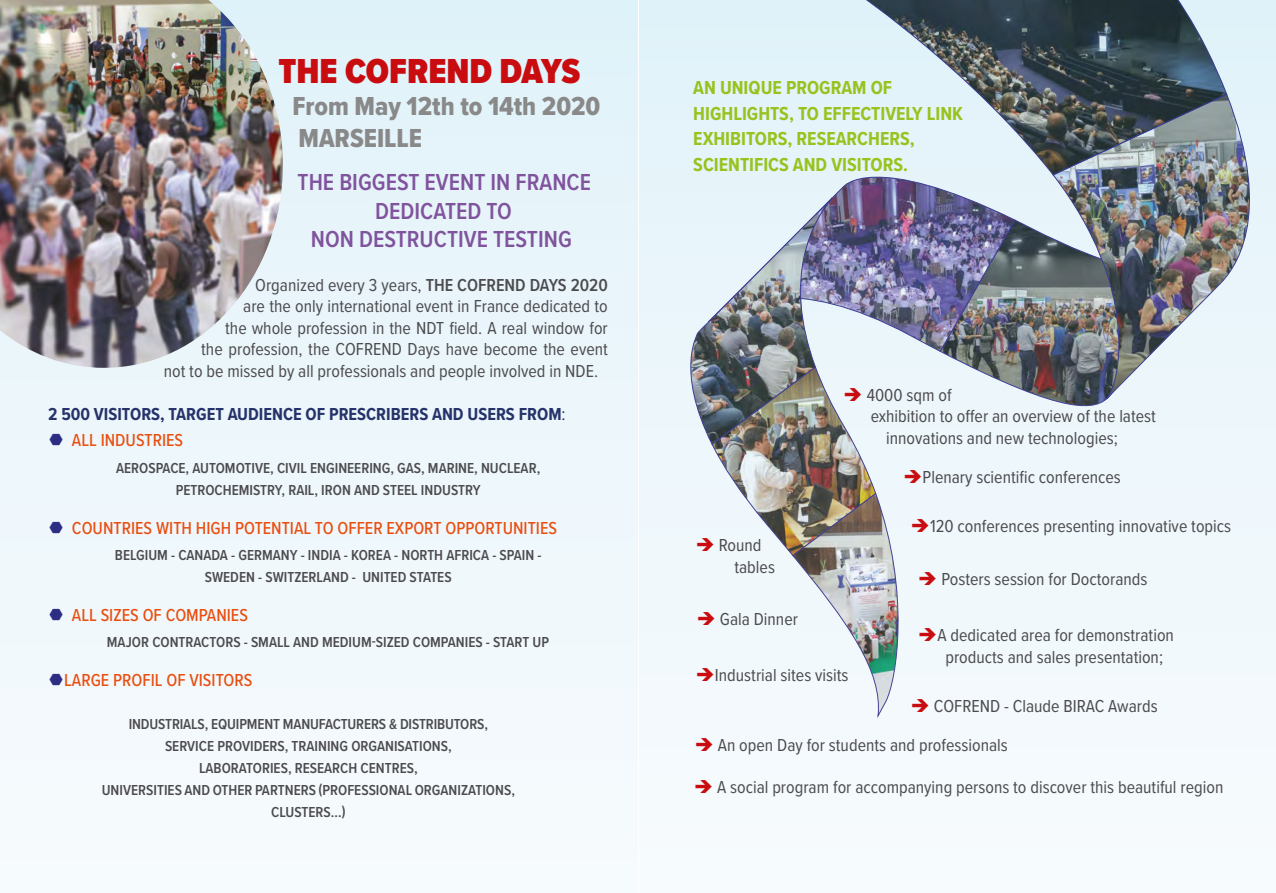
<style>
.page{position:relative;width:1276px;height:893px;background:#fff}
.page>*{position:absolute;margin:0;border:0;box-sizing:border-box;transform-origin:0 0}
.t1{font:900 36px "Proxima Nova Cond";color:#c90c0f}
.t2{font:27px/32.4px "Proxima Nova Cond Extrabld";color:#8a8989}
.t3{font:600 24px/28.8px "Proxima Nova Cond";color:#80539d;text-align:center}
.t4{font:700 19.5px/25.5px "Proxima Nova Cond";color:#98c21d}
.t5{font:18px/21.6px "Proxima Nova Cond";color:#4c4b4e}
.t6{font:500 18px "Proxima Nova Cond";color:#e94e0f}
.t7{font:700 18px/25.8px "Proxima Nova Cond";color:#26336a}
.t8{font:600 15px/22px "Proxima Nova Cond";color:#4c4b4e;text-align:center}
.s1{font-weight:600}
.s2{font-weight:400}
.s3{font-weight:500;color:#e94e0f}
.s4{color:#c90c0f}
</style>
<div class="page">
<div style="left:0;top:0;width:638px;height:893px;background:linear-gradient(to right,#f2f9fc,#ebf6fb)"></div>
<img style="left:0;top:0;width:283px;height:368px">
<img style="left:639px;top:0;width:637px;height:774px">
<svg style="left:50px;top:434px;width:13px;height:11px"></svg>
<svg style="left:50px;top:521px;width:13px;height:12px"></svg>
<svg style="left:50px;top:609px;width:13px;height:11px"></svg>
<svg style="left:50px;top:674px;width:13px;height:11px"></svg>
<h1 class="t1" style="left:278px;top:44px;width:303px">THE COFREND DAYS</h1>
<h2 class="t2" style="left:292px;top:89px;width:309px">From May 12th to 14th 2020<br>MARSEILLE</h2>
<h3 class="t3" style="left:297px;top:167px;width:295px">THE BIGGEST EVENT IN FRANCE<br>DEDICATED TO<br>NON DESTRUCTIVE TESTING</h3>
<p class="t5" style="left:255px;top:273px;width:354px">Organized every 3 years, <span class="s1">THE COFREND DAYS 2020</span></p>
<p class="t5" style="left:243px;top:295px;width:366px">are the only international event in France dedicated to</p>
<p class="t5" style="left:225px;top:316px;width:384px">the whole profession in the NDT field. A real window for</p>
<p class="t5" style="left:201px;top:338px;width:408px">the profession, the COFREND Days have become the event</p>
<p class="t5" style="left:164px;top:360px;width:436px">not to be missed by all professionals and people involved in NDE.</p>
<p class="t7" style="left:72px;top:401px;width:495px;text-indent:-24px">2 500 VISITORS, TARGET AUDIENCE OF PRESCRIBERS AND USERS FROM<span class="s2">:<br></span><span class="s3">ALL INDUSTRIES</span></p>
<p class="t8" style="left:116px;top:456px;width:426px">AEROSPACE, AUTOMOTIVE, CIVIL ENGINEERING, GAS, MARINE, NUCLEAR,<br>PETROCHEMISTRY, RAIL, IRON AND STEEL INDUSTRY</p>
<p class="t6" style="left:72px;top:514px;width:486px">COUNTRIES WITH HIGH POTENTIAL TO OFFER EXPORT OPPORTUNITIES</p>
<p class="t8" style="left:115px;top:543px;width:428px">BELGIUM - CANADA - GERMANY - INDIA - KOREA - NORTH AFRICA - SPAIN -<br>SWEDEN - SWITZERLAND - UNITED STATES</p>
<p class="t6" style="left:72px;top:602px;width:177px">ALL SIZES OF COMPANIES</p>
<p class="t8" style="left:107px;top:631px;width:444px">MAJOR CONTRACTORS - SMALL AND MEDIUM-SIZED COMPANIES - START UP</p>
<p class="t6" style="left:64px;top:667px;width:190px">LARGE PROFIL OF VISITORS</p>
<p class="t8" style="left:102px;top:712px;width:415px">INDUSTRIALS, EQUIPMENT MANUFACTURERS &amp; DISTRIBUTORS,<br>SERVICE PROVIDERS, TRAINING ORGANISATIONS,<br>LABORATORIES, RESEARCH CENTRES,<br>UNIVERSITIES AND OTHER PARTNERS (PROFESSIONAL ORGANIZATIONS, CLUSTERS…)</p>
<p class="t4" style="left:693px;top:74px;width:271px">AN UNIQUE PROGRAM OF<br>HIGHLIGHTS, TO EFFECTIVELY LINK<br>EXHIBITORS, RESEARCHERS,<br>SCIENTIFICS AND VISITORS.</p>
<p class="t5" style="left:734px;top:534px;width:42px;text-indent:-39px"><span class="s4">➔</span> Round tables</p>
<p class="t5" style="left:697px;top:607px;width:103px"><span class="s4">➔</span> Gala Dinner</p>
<p class="t5" style="left:843px;top:383px;width:109px"><span class="s4">➔</span> 4000 sqm of</p>
<p class="t5" style="left:870px;top:405px;width:287px">exhibition to offer an overview of the latest</p>
<p class="t5" style="left:886px;top:426px;width:233px">innovations and new technologies;</p>
<p class="t5" style="left:903px;top:466px;width:219px"><span class="s4">➔</span>Plenary scientific conferences</p>
<p class="t5" style="left:911px;top:515px;width:322px"><span class="s4">➔</span>120 conferences presenting innovative topics</p>
<p class="t5" style="left:918px;top:568px;width:231px"><span class="s4">➔</span> Posters session for Doctorands</p>
<p class="t5" style="left:945px;top:623px;width:230px;text-indent:-27px"><span class="s4">➔</span>A dedicated area for demonstration products and sales presentation;</p>
<p class="t5" style="left:696px;top:664px;width:154px"><span class="s4">➔</span>Industrial sites visits</p>
<p class="t5" style="left:911px;top:694px;width:248px"><span class="s4">➔</span> COFREND - Claude BIRAC Awards</p>
<p class="t5" style="left:695px;top:733px;width:314px"><span class="s4">➔</span> An open Day for students and professionals</p>
<p class="t5" style="left:694px;top:775px;width:531px"><span class="s4">➔</span> A social program for accompanying persons to discover this beautiful region</p>
</div>
